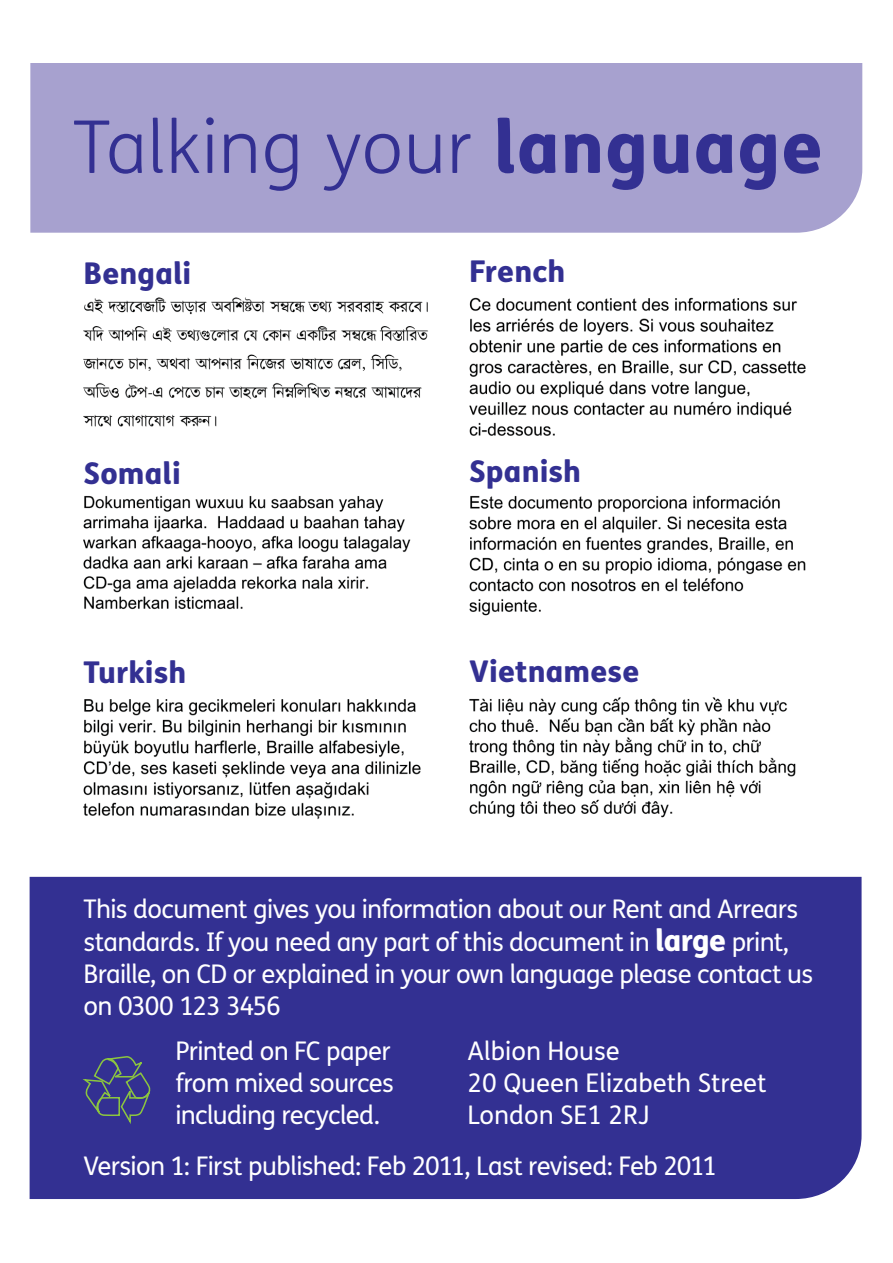
<style>
.page{position:relative;width:893px;height:1263px;background:#fff}
.page>*{position:absolute;margin:0;border:0;box-sizing:border-box;transform-origin:0 0}
.t1{font:300 72.9px "FS Me";letter-spacing:.01em;color:#333092}
.t2{font:800 30px "FS Me";letter-spacing:.005em;color:#333092}
.t3{font:25.65px/32.1px "FS Me";letter-spacing:-.025em;color:#fff;text-align:justify}
.t4{font:25.65px/32.1px "FS Me";color:#fff}
.s1{font-weight:800}
.s2{font-weight:800;font-size:30px}
</style>
<div class="page">
<div style="left:30px;top:877px;width:831px;height:322px;background:#333092"></div>
<div style="left:30px;top:64px;width:832px;height:169px;background:#a7a1cf"></div>
<img style="left:83px;top:297px;width:345px;height:130px">
<img style="left:469px;top:297px;width:337px;height:139px">
<img style="left:83px;top:495px;width:328px;height:115px">
<img style="left:469px;top:495px;width:337px;height:121px">
<img style="left:83px;top:699px;width:338px;height:121px">
<img style="left:469px;top:697px;width:327px;height:121px">
<svg style="left:80px;top:1055px;width:72px;height:72px;background:#3f4486"></svg>
<h1 class="t1" style="left:73px;top:118px;width:751px">Talking your <span class="s1">language</span></h1>
<p class="t2" style="left:83px;top:261px;width:109px">Bengali</p>
<p class="t2" style="left:469px;top:259px;width:98px">French</p>
<p class="t2" style="left:83px;top:461px;width:99px">Somali</p>
<p class="t2" style="left:469px;top:459px;width:113px">Spanish</p>
<p class="t2" style="left:83px;top:660px;width:104px">Turkish</p>
<p class="t2" style="left:469px;top:660px;width:172px">Vietnamese</p>
<p class="t3" style="left:83px;top:896px;width:731px;text-align:left">This document gives you information about our Rent and Arrears standards. If you need any part of this document in <span class="s2">large</span> print, Braille, on CD or explained in your own language please contact us on 0300 123 3456</p>
<p class="t3" style="left:175px;top:1037px;width:220px">Printed on FC paper from mixed sources including recycled.</p>
<p class="t4" style="left:468px;top:1037px;width:301px">Albion House<br>20 Queen Elizabeth Street<br>London SE1 2RJ</p>
<p class="t3" style="left:83px;top:1153px;width:635px">Version 1: First published: Feb 2011, Last revised: Feb 2011</p>
</div>
